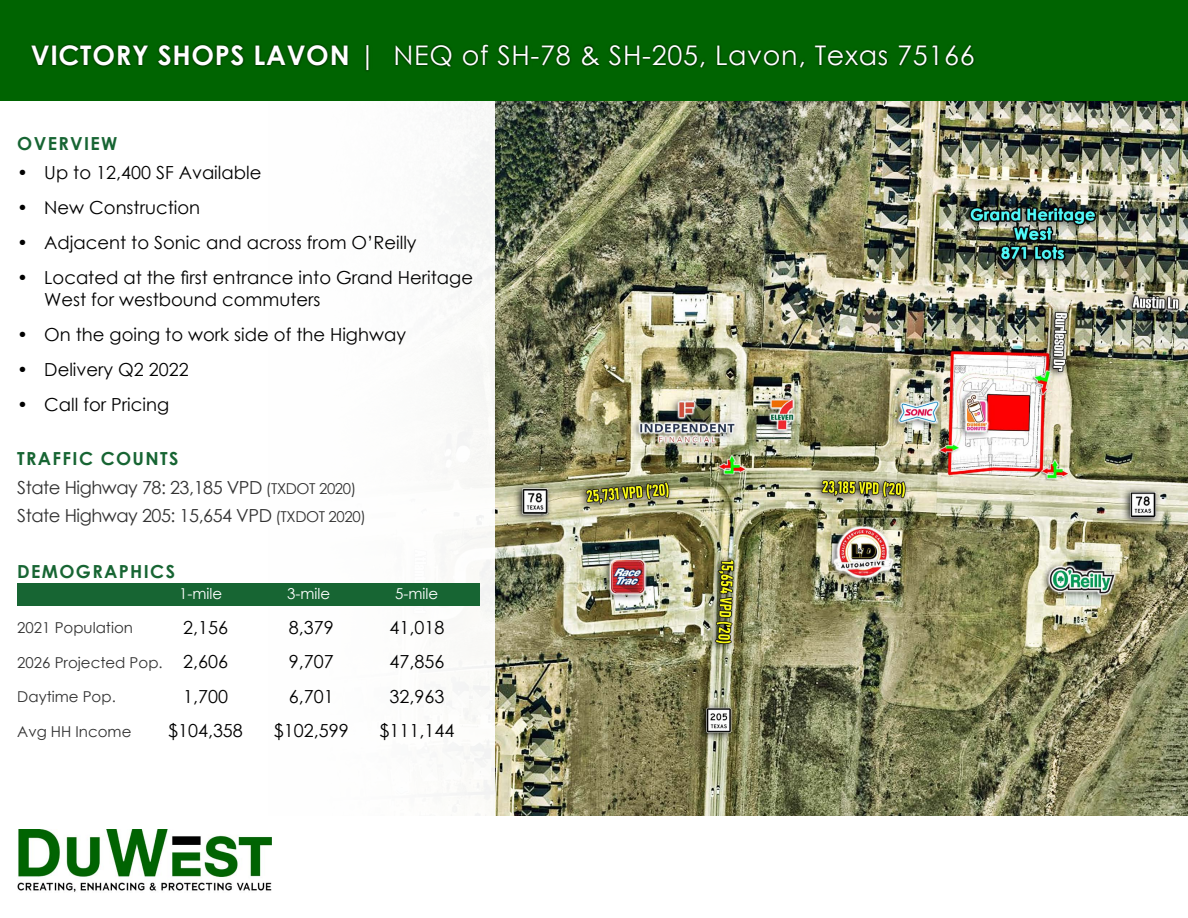
<style>
.page{position:relative;width:1188px;height:918px;background:#fff}
.page>*{position:absolute;margin:0;border:0;box-sizing:border-box;transform-origin:0 0}
.t1{font:27px "Century Gothic";letter-spacing:.025em;color:#fff}
.t2{font:18px/34.5px "Century Gothic";color:#000;text-align:center}
.t3{font:18px/28.3px "Century Gothic";letter-spacing:-.025em;color:#323232}
.t4{font:700 18px "Century Gothic";letter-spacing:.075em;color:#176533}
.t5{font:15px "Century Gothic";color:#323232}
.t6{font:15px "Century Gothic";color:#fff}
.s1{font-weight:700}
.s2{font-weight:700;color:#176533}
.s3{font-size:15px}
</style>
<div class="page">
<img style="left:495px;top:100px;width:693px;height:715px">
<div style="left:17px;top:584px;width:463px;height:21px;background:#176533"></div>
<div style="left:0;top:0;width:1188px;height:100px;background:#006401"></div>
<div style="left:30px;top:43px;width:946px;height:30px;background:#000;opacity:.75"></div>
<img style="left:17px;top:829px;width:254px;height:63px">
<h1 class="t1" style="left:31px;top:36px;width:945px"><span class="s1">VICTORY SHOPS LAVON</span> | NEQ of SH-78 &amp; SH-205, Lavon, Texas 75166</h1>
<p class="t4" style="left:17px;top:130px;width:102px">OVERVIEW</p>
<p class="t2" style="left:17px;top:155px;width:246px">• Up to 12,400 SF Available</p>
<p class="t2" style="left:17px;top:190px;width:184px">• New Construction</p>
<p class="t2" style="left:17px;top:225px;width:401px">• Adjacent to Sonic and across from O’Reilly</p>
<p class="t2" style="left:44px;top:266px;width:430px;line-height:21.6px;text-align:left;text-indent:-27px">• Located at the first entrance into Grand Heritage<br>West for westbound commuters</p>
<p class="t2" style="left:17px;top:317px;width:390px">• On the going to work side of the Highway</p>
<p class="t2" style="left:17px;top:352px;width:173px">• Delivery Q2 2022</p>
<p class="t2" style="left:17px;top:387px;width:153px">• Call for Pricing</p>
<p class="t3" style="left:17px;top:444px;width:350px"><span class="s2">TRAFFIC COUNTS<br></span>State Highway 78: 23,185 VPD <span class="s3">(TXDOT 2020)<br></span>State Highway 205: 15,654 VPD <span class="s3">(TXDOT 2020)</span></p>
<p class="t4" style="left:17px;top:557px;width:159px">DEMOGRAPHICS</p>
<p class="t6" style="left:179px;top:583px;width:45px">1-mile</p>
<p class="t6" style="left:287px;top:583px;width:45px">3-mile</p>
<p class="t6" style="left:395px;top:583px;width:45px">5-mile</p>
<p class="t2" style="left:168px;top:610px;width:76px">2,156<br>2,606<br>1,700 $104,358</p>
<p class="t2" style="left:274px;top:610px;width:76px">8,379<br>9,707<br>6,701 $102,599</p>
<p class="t2" style="left:380px;top:610px;width:76px">41,018<br>47,856<br>32,963 $111,144</p>
<p class="t5" style="left:17px;top:617px;width:117px">2021 Population</p>
<p class="t5" style="left:17px;top:652px;width:147px">2026 Projected Pop.</p>
<p class="t5" style="left:17px;top:686px;width:100px">Daytime Pop.</p>
<p class="t5" style="left:17px;top:721px;width:116px">Avg HH Income</p>
</div>
